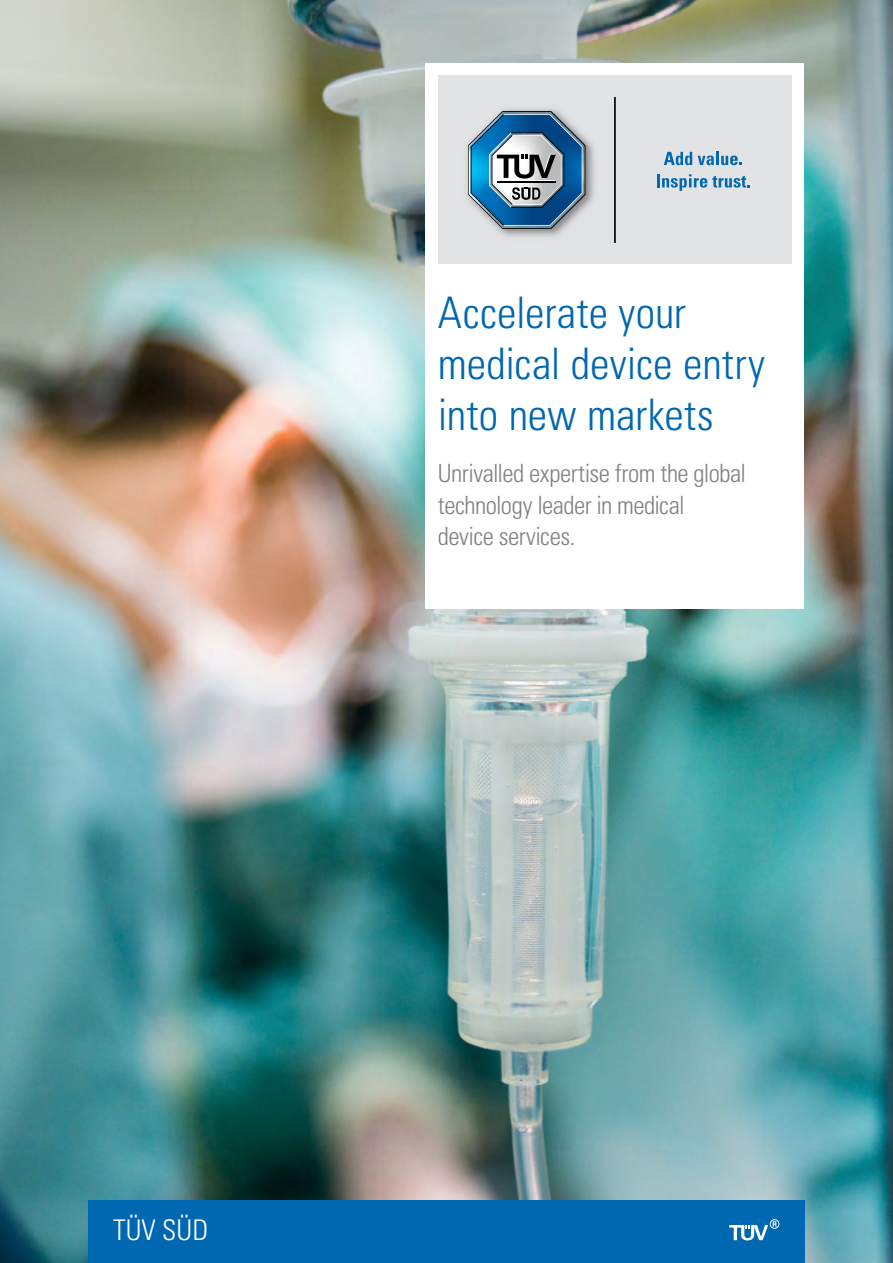
<style>
.page{position:relative;width:893px;height:1263px;background:#fff}
.page>*{position:absolute;margin:0;border:0;box-sizing:border-box;transform-origin:0 0}
.t1{font:43.5px/51px "Univers LTCYR 47 Light Cond";letter-spacing:.005em;color:#0067b1}
.t2{font:28.5px "Univers LTCYR 47 Light Cond";color:#fff}
.t3{font:25.2px/31.5px "Univers LTCYR 47 Light Cond";letter-spacing:-.02em;color:#808285}
</style>
<div class="page">
<img style="left:0;top:0;width:893px;height:1263px">
<div style="left:426px;top:63px;width:378px;height:546px;background:#fff"></div>
<div style="left:438px;top:76px;width:353px;height:188px;background:#e2e3e4"></div>
<hr style="left:614px;top:97px;width:2px;height:146px;background:#000">
<img style="left:467px;top:108px;width:127px;height:129px">
<svg style="left:468px;top:111px;width:117px;height:118px"></svg>
<svg style="left:664px;top:152px;width:28px;height:13px"></svg>
<svg style="left:698px;top:152px;width:44px;height:13px"></svg>
<svg style="left:657px;top:174px;width:92px;height:17px"></svg>
<div style="left:88px;top:1200px;width:717px;height:63px;background:#0067b1"></div>
<svg style="left:729px;top:1219px;width:50px;height:21px"></svg>
<h1 class="t1" style="left:438px;top:284px;width:329px">Accelerate your medical device entry into new markets</h1>
<p class="t3" style="left:438px;top:456px;width:310px">Unrivalled expertise from the global technology leader in medical device services.</p>
<p class="t2" style="left:113px;top:1211px;width:97px">TÜV SÜD</p>
</div>
